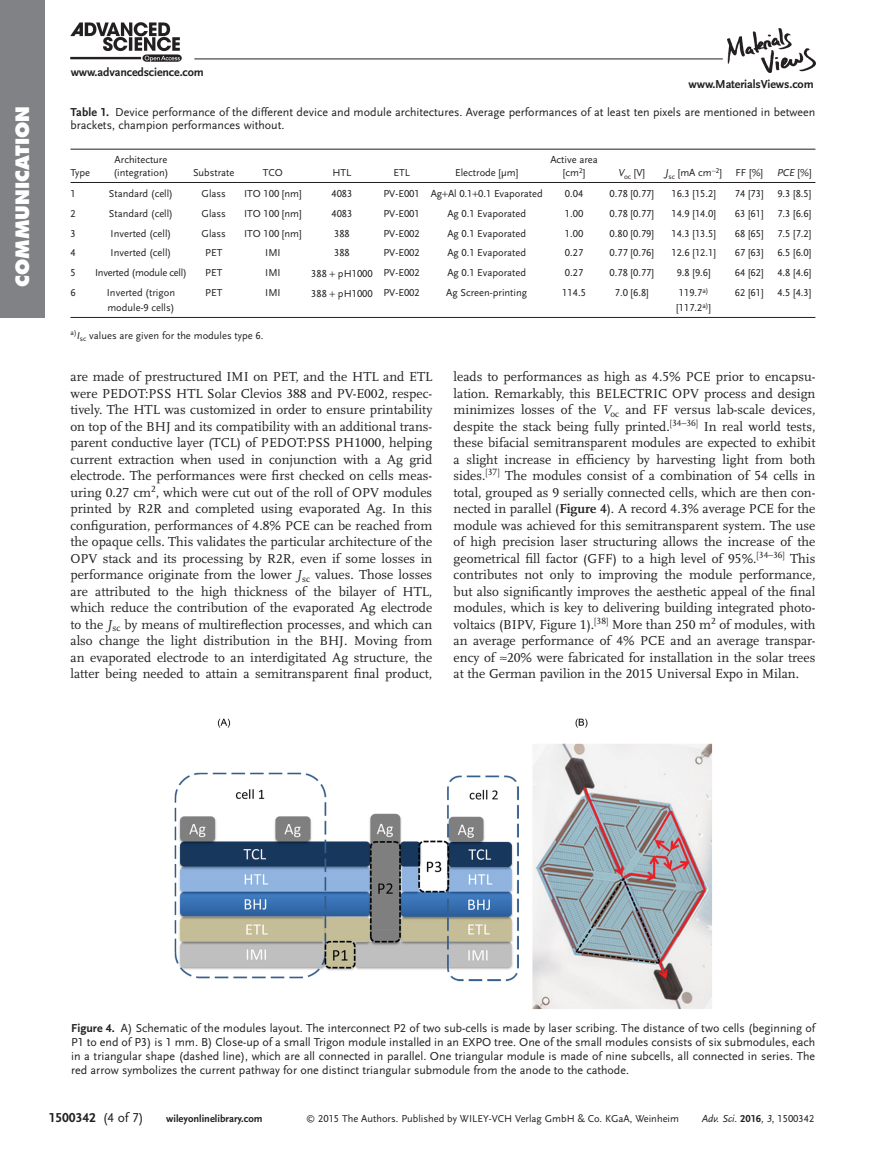
<style>
.page{position:relative;width:891px;height:1175px;background:#fff}
.page>*{position:absolute;margin:0;border:0;box-sizing:border-box;transform-origin:0 0}
.t1{font:800 18px "Futura";letter-spacing:.005em;color:#fff}
.t2{font:13.5px/16.5px "Scala LF";color:#231f20;text-align:justify}
.t3{font:700 13.5px "Scala Sans LF";color:#231f20}
.t4{font:12px/14.2px "Scala Sans LF";color:#231f20}
.t5{font:700 12px "Scala Sans LF";letter-spacing:-.01em;color:#231f20}
.t6{font:10.5px/13.5px "Scala Sans LF";color:#231f20}
.t7{font:italic 10.5px "Scala Sans LF";color:#231f20}
.t8{font:700 10.5px "Scala Sans LF";color:#231f20}
.t9{font:10.5px "Scala Sans LF";letter-spacing:-.02em;color:#231f20}
.s1{font-weight:700}
.s2{font-style:italic}
.s3{font-style:normal}
.s4{font-weight:400}
.s5{font-size:9px}
.s6{font-weight:700;font-style:normal}
</style>
<div class="page">
<div style="left:0;top:0;width:45px;height:317px;background:#808285"></div>
<img style="left:727px;top:28px;width:88px;height:45px">
<hr style="left:194px;top:59px;width:529px;height:1px;background:#231f20">
<img style="left:70px;top:22px;width:112px;height:40px">
<hr style="left:71px;top:317px;width:744px;height:1px;background:#231f20">
<hr style="left:71px;top:149px;width:744px;height:1px;background:#231f20">
<hr style="left:71px;top:182px;width:744px;height:1px;background:#231f20">
<img style="left:174px;top:718px;width:539px;height:292px">
<h1 class="t1" style="left:15px;top:287px;width:183px;rotate:-90deg">COMMUNICATION</h1>
<p class="t5" style="left:71px;top:66px;width:135px">www.advancedscience.com</p>
<p class="t5" style="left:689px;top:79px;width:127px">www.MaterialsViews.com</p>
<p class="t4" style="left:71px;top:106px;width:746px;line-height:13.5px"><span class="s1">Table 1.</span> Device performance of the different device and module architectures. Average performances of at least ten pixels are mentioned in between brackets, champion performances without.</p>
<p class="t6" style="left:71px;top:167px;width:21px">Type</p>
<p class="t6" style="left:113px;top:153px;width:57px">Architecture (integration)</p>
<p class="t6" style="left:550px;top:153px;width:49px;text-align:center">Active area [cm <sup>2</sup> ]</p>
<p class="t6" style="left:619px;top:167px;width:28px"><span class="s2">V</span><sub>oc</sub> [V]</p>
<p class="t6" style="left:665px;top:167px;width:58px"><span class="s2">J</span><sub>sc</sub> [mA cm −<sup>2</sup> ]</p>
<p class="t6" style="left:735px;top:167px;width:29px">FF [%]</p>
<p class="t7" style="left:777px;top:168px;width:36px">PCE <span class="s3">[%]</span></p>
<p class="t6" style="left:193px;top:167px;width:43px">Substrate</p>
<p class="t6" style="left:263px;top:167px;width:22px">TCO</p>
<p class="t6" style="left:333px;top:167px;width:20px">HTL</p>
<p class="t6" style="left:393px;top:167px;width:18px">ETL</p>
<p class="t6" style="left:455px;top:167px;width:65px">Electrode [µm]</p>
<p class="t6" style="left:71px;top:187px;width:7px">1</p>
<p class="t6" style="left:109px;top:187px;width:66px">Standard (cell)</p>
<p class="t6" style="left:202px;top:187px;width:26px">Glass</p>
<p class="t6" style="left:244px;top:187px;width:59px">ITO 100 [nm]</p>
<p class="t6" style="left:331px;top:187px;width:22px">4083</p>
<p class="t6" style="left:383px;top:187px;width:161px">PV-E001 Ag Al 0.1 0.1 Evaporated</p>
<p class="t6" style="left:565px;top:187px;width:20px">0.04</p>
<p class="t6" style="left:610px;top:187px;width:46px">0.78 [0.77]</p>
<p class="t6" style="left:671px;top:187px;width:46px">16.3 [15.2]</p>
<p class="t6" style="left:735px;top:187px;width:30px">74 [73]</p>
<p class="t6" style="left:777px;top:187px;width:36px">9.3 [8.5]</p>
<p class="t6" style="left:71px;top:207px;width:7px">2</p>
<p class="t6" style="left:109px;top:207px;width:66px">Standard (cell)</p>
<p class="t6" style="left:202px;top:207px;width:26px">Glass</p>
<p class="t6" style="left:244px;top:207px;width:59px">ITO 100 [nm]</p>
<p class="t6" style="left:331px;top:207px;width:22px">4083</p>
<p class="t6" style="left:383px;top:207px;width:38px">PV-E001</p>
<p class="t6" style="left:447px;top:207px;width:80px">Ag 0.1 Evaporated</p>
<p class="t6" style="left:565px;top:207px;width:20px">1.00</p>
<p class="t6" style="left:610px;top:207px;width:46px">0.78 [0.77]</p>
<p class="t6" style="left:671px;top:207px;width:46px">14.9 [14.0]</p>
<p class="t6" style="left:735px;top:207px;width:30px">63 [61]</p>
<p class="t6" style="left:777px;top:207px;width:36px">7.3 [6.6]</p>
<p class="t6" style="left:71px;top:227px;width:7px">3</p>
<p class="t6" style="left:111px;top:227px;width:62px">Inverted (cell)</p>
<p class="t6" style="left:202px;top:227px;width:26px">Glass</p>
<p class="t6" style="left:244px;top:227px;width:59px">ITO 100 [nm]</p>
<p class="t6" style="left:334px;top:227px;width:17px">388</p>
<p class="t6" style="left:383px;top:227px;width:38px">PV-E002</p>
<p class="t6" style="left:447px;top:227px;width:80px">Ag 0.1 Evaporated</p>
<p class="t6" style="left:565px;top:227px;width:20px">1.00</p>
<p class="t6" style="left:610px;top:227px;width:46px">0.80 [0.79]</p>
<p class="t6" style="left:671px;top:227px;width:46px">14.3 [13.5]</p>
<p class="t6" style="left:735px;top:227px;width:30px">68 [65]</p>
<p class="t6" style="left:777px;top:227px;width:36px">7.5 [7.2]</p>
<p class="t6" style="left:71px;top:247px;width:7px">4</p>
<p class="t6" style="left:111px;top:247px;width:62px">Inverted (cell)</p>
<p class="t6" style="left:205px;top:247px;width:19px">PET</p>
<p class="t6" style="left:265px;top:247px;width:17px">IMI</p>
<p class="t6" style="left:334px;top:247px;width:17px">388</p>
<p class="t6" style="left:383px;top:247px;width:38px">PV-E002</p>
<p class="t6" style="left:447px;top:247px;width:80px">Ag 0.1 Evaporated</p>
<p class="t6" style="left:565px;top:247px;width:20px">0.27</p>
<p class="t6" style="left:610px;top:247px;width:46px">0.77 [0.76]</p>
<p class="t6" style="left:671px;top:247px;width:46px">12.6 [12.1]</p>
<p class="t6" style="left:735px;top:247px;width:30px">67 [63]</p>
<p class="t6" style="left:777px;top:247px;width:36px">6.5 [6.0]</p>
<p class="t6" style="left:71px;top:267px;width:7px">5</p>
<p class="t9" style="left:95px;top:268px;width:93px">Inverted (module cell)</p>
<p class="t6" style="left:205px;top:267px;width:19px">PET</p>
<p class="t6" style="left:265px;top:267px;width:17px">IMI</p>
<p class="t6" style="left:311px;top:267px;width:110px">388 pH1000 PV-E002</p>
<p class="t6" style="left:447px;top:267px;width:80px">Ag 0.1 Evaporated</p>
<p class="t6" style="left:565px;top:267px;width:20px">0.27</p>
<p class="t6" style="left:610px;top:267px;width:46px">0.78 [0.77]</p>
<p class="t6" style="left:677px;top:267px;width:36px">9.8 [9.6]</p>
<p class="t6" style="left:735px;top:267px;width:30px">64 [62]</p>
<p class="t6" style="left:777px;top:267px;width:36px">4.8 [4.6]</p>
<p class="t6" style="left:71px;top:287px;width:7px">6</p>
<p class="t6" style="left:107px;top:286px;width:70px;line-height:15px">Inverted (trigon module-9 cells)</p>
<p class="t6" style="left:205px;top:287px;width:19px">PET</p>
<p class="t6" style="left:265px;top:287px;width:17px">IMI</p>
<p class="t6" style="left:311px;top:287px;width:110px">388 pH1000 PV-E002</p>
<p class="t6" style="left:446px;top:287px;width:82px">Ag Screen-printing</p>
<p class="t6" style="left:562px;top:287px;width:25px">114.5</p>
<p class="t6" style="left:615px;top:287px;width:36px">7.0 [6.8]</p>
<p class="t6" style="left:676px;top:286px;width:37px;line-height:15px">119.7 <sup>a) </sup>[117.2 <sup>a)</sup> ]</p>
<p class="t6" style="left:735px;top:287px;width:30px">62 [61]</p>
<p class="t6" style="left:777px;top:287px;width:36px">4.5 [4.3]</p>
<p class="t6" style="left:71px;top:329px;width:195px"><sup>a)</sup><span class="s2">I</span><sub>sc</sub> values are given for the modules type 6.</p>
<p class="t2" style="left:71px;top:369px;width:363px">are made of prestructured IMI on PET, and the HTL and ETL were PEDOT:PSS HTL Solar Clevios 388 and PV-E002, respec&shy;tively. The HTL was customized in order to ensure printability on top of the BHJ and its compatibility with an additional trans&shy;parent conductive layer (TCL) of PEDOT:PSS PH1000, helping current extraction when used in conjunction with a Ag grid electrode. The performances were first checked on cells meas&shy;uring 0.27 cm <sup>2</sup> , which were cut out of the roll of OPV modules printed by R2R and completed using evaporated Ag. In this configuration, performances of 4.8% PCE can be reached from the opaque cells. This validates the particular architecture of the OPV stack and its processing by R2R, even if some losses in performance originate from the lower <span class="s2">J</span><sub>sc</sub> values. Those losses are attributed to the high thickness of the bilayer of HTL, which reduce the contribution of the evaporated Ag electrode to the <span class="s2">J</span><sub>sc</sub> by means of multireflection processes, and which can also change the light distribution in the BHJ. Moving from an evaporated electrode to an interdigitated Ag structure, the latter being needed to attain a semitransparent final product,</p>
<p class="t2" style="left:454px;top:369px;width:363px">leads to performances as high as 4.5% PCE prior to encapsu&shy;lation. Remarkably, this BELECTRIC OPV process and design minimizes losses of the <span class="s2">V</span><sub>oc</sub> and FF versus lab-scale devices, despite the stack being fully printed. <sup>[</sup> <sup>34–36</sup> <sup>]</sup> In real world tests, these bifacial semitransparent modules are expected to exhibit a slight increase in efficiency by harvesting light from both sides. <sup>[</sup> <sup>37</sup> <sup>]</sup> The modules consist of a combination of 54 cells in total, grouped as 9 serially connected cells, which are then con&shy;nected in parallel ( <span class="s1">Figure 4</span> ). A record 4.3% average PCE for the module was achieved for this semitransparent system. The use of high precision laser structuring allows the increase of the geometrical fill factor (GFF) to a high level of 95%. <sup>[</sup> <sup>34–36</sup> <sup>]</sup> This contributes not only to improving the module performance, but also significantly improves the aesthetic appeal of the final modules, which is key to delivering building integrated photo&shy;voltaics (BIPV, Figure 1 ). <sup>[</sup> <sup>38</sup> <sup>]</sup> More than 250 m <sup>2</sup> of modules, with an average performance of 4% PCE and an average transpar&shy;ency of ≈20% were fabricated for installation in the solar trees at the German pavilion in the 2015 Universal Expo in Milan.</p>
<p class="t4" style="left:71px;top:1021px;width:746px;text-align:justify"><span class="s1">Figure 4.</span> A) Schematic of the modules layout. The interconnect P2 of two sub-cells is made by laser scribing. The distance of two cells (beginning of P1 to end of P3) is 1 mm. B) Close-up of a small Trigon module installed in an EXPO tree. One of the small modules consists of six submodules, each in a triangular shape (dashed line), which are all connected in parallel. One triangular module is made of nine subcells, all connected in series. The red arrow symbolizes the current pathway for one distinct triangular submodule from the anode to the cathode.</p>
<p class="t3" style="left:49px;top:1111px;width:97px">1500342 <span class="s4">(4 of 7)</span></p>
<p class="t8" style="left:166px;top:1114px;width:98px">wileyonlinelibrary.com</p>
<p class="t6" style="left:306px;top:1112px;width:374px"><span class="s5">©</span> 2015 The Authors. Published by WILEY-VCH Verlag GmbH &amp; Co. KGaA, Weinheim</p>
<p class="t7" style="left:702px;top:1114px;width:114px">Adv. Sci. <span class="s6">2016</span><span class="s3">,</span> 3<span class="s3">, 1500342</span></p>
</div>
